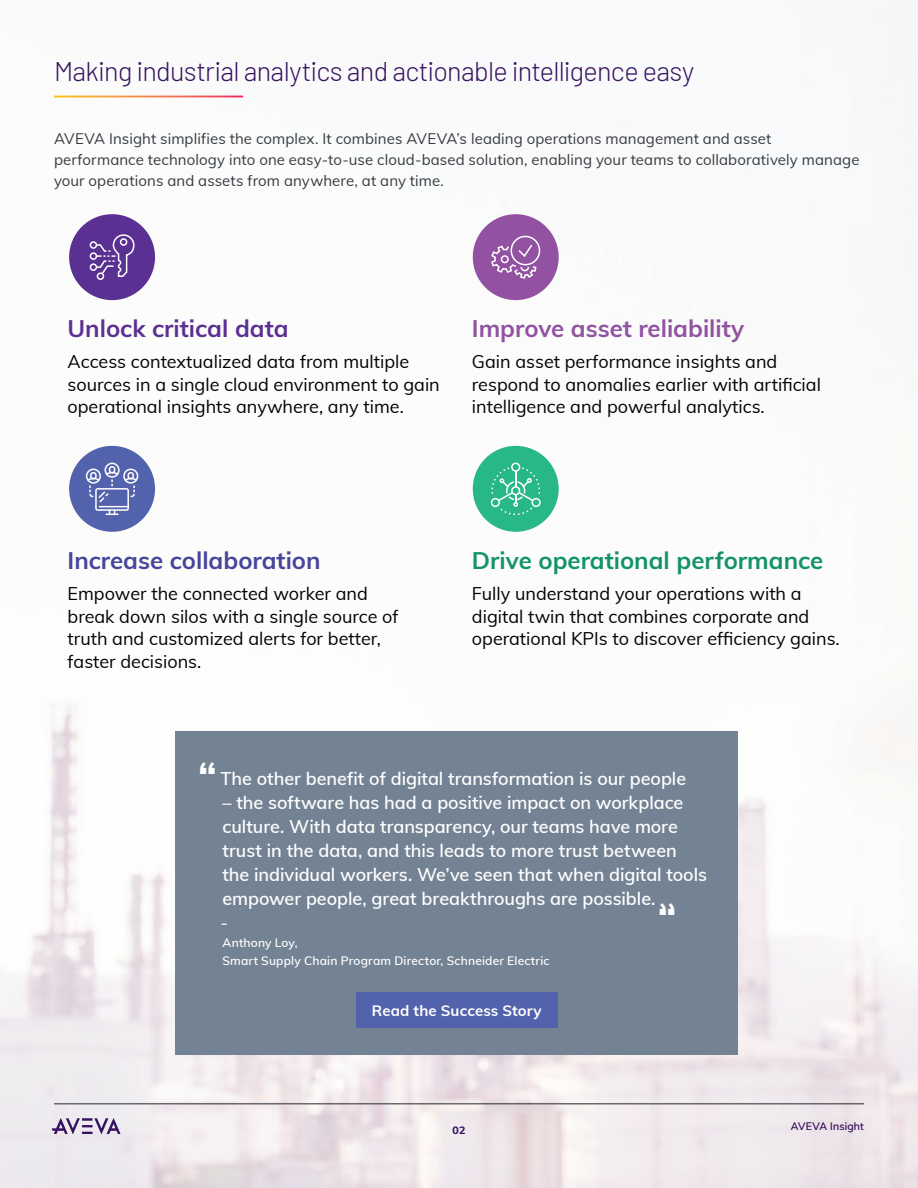
<style>
.page{position:relative;width:918px;height:1188px;background:#fff}
.page>*{position:absolute;margin:0;border:0;box-sizing:border-box;transform-origin:0 0}
.Back_Cover_Footer_UR{font:700 43.5px "Muli";color:#fff}
.H3_Internal_Pages{font:300 27px "Barlow";letter-spacing:-.025em;color:#371260}
.t1{font:700 24px "Muli";color:#139468}
.t2{font:700 24px "Muli";color:#9153a1}
.t3{font:700 24px "Muli";color:#47459c}
.t4{font:700 24px "Muli";color:#5c3092}
.t5{font:18px/22.5px "Muli";color:#010203}
.Pull_Quote{font:600 18px/24px "Muli";color:#fff}
.Pull_Quote-2{font:18px "Muli";color:#fff}
.Body_Copy{font:15px/21px "Muli";letter-spacing:.005em;color:#363c42}
.Back_Cover_Footer_UR-2{font:700 15px "Muli";letter-spacing:.01em;color:#fff}
.Pull_Quote_Author_Ti{font:600 12px "Muli";letter-spacing:.015em;color:#fff}
.Pull_Quote_Author_Na{font:600 12px "Muli";letter-spacing:.015em;color:#fff}
.Interior_Footer_Doc{font:10.5px "Muli";letter-spacing:.02em;color:#371260}
.Interior_Footer_Page{font:700 10.5px "Muli";color:#371260}
</style>
<div class="page">
<img style="left:0;top:0;width:918px;height:1188px">
<hr style="left:54px;top:96px;width:189px;height:1px;background:#fff">
<div style="left:473px;top:446px;width:86px;height:86px;background:#28b787;border-radius:50%"></div>
<svg style="left:491px;top:463px;width:50px;height:52px"></svg>
<div style="left:69px;top:446px;width:86px;height:86px;background:#5362ad;border-radius:50%"></div>
<div style="left:105px;top:463px;width:15px;height:15px;border:2px solid #fff;border-radius:50%"></div>
<div style="left:109px;top:466px;width:6px;height:7px;border:2px solid #fff;border-radius:3px"></div>
<div style="left:123px;top:469px;width:15px;height:15px;border:2px solid #fff;border-radius:50%"></div>
<div style="left:86px;top:469px;width:15px;height:15px;border:2px solid #fff;border-radius:50%"></div>
<svg style="left:86px;top:471px;width:52px;height:44px"></svg>
<div style="left:473px;top:214px;width:86px;height:86px;background:#9252a1;border-radius:50%"></div>
<div style="left:69px;top:214px;width:86px;height:86px;background:#5a3092;border-radius:50%"></div>
<div style="left:511px;top:236px;width:29px;height:29px;border:2px solid #fff;border-radius:50%"></div>
<svg style="left:491px;top:243px;width:46px;height:36px"></svg>
<div style="left:90px;top:241px;width:7px;height:8px;border:2px solid #fff;border-radius:50%"></div>
<div style="left:90px;top:263px;width:7px;height:8px;border:2px solid #fff;border-radius:50%"></div>
<div style="left:90px;top:252px;width:7px;height:8px;border:2px solid #fff;border-radius:50%"></div>
<div style="left:97px;top:272px;width:7px;height:8px;border:2px solid #fff;border-radius:50%"></div>
<svg style="left:95px;top:234px;width:40px;height:44px"></svg>
<hr style="left:54px;top:1104px;width:810px;height:1px;background:#363c42">
<svg style="left:52px;top:1118px;width:68px;height:16px"></svg>
<div style="left:176px;top:731px;width:562px;height:324px;background:#748394"></div>
<div style="left:356px;top:993px;width:202px;height:35px;background:#5262ac"></div>
<p class="H3_Internal_Pages" style="left:54px;top:52px;width:642px">Making industrial analytics and actionable intelligence easy</p>
<p class="Body_Copy" style="left:54px;top:127px;width:807px">AVEVA Insight simplifies the complex. It combines AVEVA’s leading operations management and asset performance technology into one easy-to-use cloud-based solution, enabling your teams to collaboratively manage your operations and assets from anywhere, at any time.</p>
<p class="t4" style="left:68px;top:311px;width:223px">Unlock critical data</p>
<p class="t5" style="left:68px;top:350px;width:374px">Access contextualized data from multiple sources in a single cloud environment to gain operational insights anywhere, any time.</p>
<p class="t2" style="left:472px;top:311px;width:274px">Improve asset reliability</p>
<p class="t5" style="left:472px;top:350px;width:351px">Gain asset performance insights and respond to anomalies earlier with artificial intelligence and powerful analytics.</p>
<p class="t3" style="left:68px;top:543px;width:255px">Increase collaboration</p>
<p class="t5" style="left:68px;top:582px;width:333px">Empower the connected worker and break down silos with a single source of truth and customized alerts for better, faster decisions.</p>
<p class="t1" style="left:472px;top:543px;width:353px">Drive operational performance</p>
<p class="t5" style="left:472px;top:582px;width:369px">Fully understand your operations with a digital twin that combines corporate and operational KPIs to discover efficiency gains.</p>
<p class="Back_Cover_Footer_UR" style="left:198px;top:746px;width:21px">“</p>
<p class="Pull_Quote" style="left:220px;top:766px;width:467px">The other benefit of digital transformation is our people</p>
<p class="Pull_Quote" style="left:222px;top:790px;width:486px">– the software has had a positive impact on workplace culture. With data transparency, our teams have more trust in the data, and this leads to more trust between the individual workers. We’ve seen that when digital tools empower people, great breakthroughs are possible.</p>
<p class="Pull_Quote-2" style="left:220px;top:909px;width:9px">-</p>
<p class="Pull_Quote_Author_Na" style="left:222px;top:934px;width:77px">Anthony Loy,</p>
<p class="Pull_Quote_Author_Ti" style="left:222px;top:952px;width:329px">Smart Supply Chain Program Director, Schneider Electric</p>
<p class="Back_Cover_Footer_UR-2" style="left:372px;top:1000px;width:171px">Read the Success Story</p>
<p class="Interior_Footer_Page" style="left:453px;top:1123px;width:14px">02</p>
<p class="Interior_Footer_Doc" style="left:791px;top:1118px;width:75px">AVEVA Insight</p>
</div>
